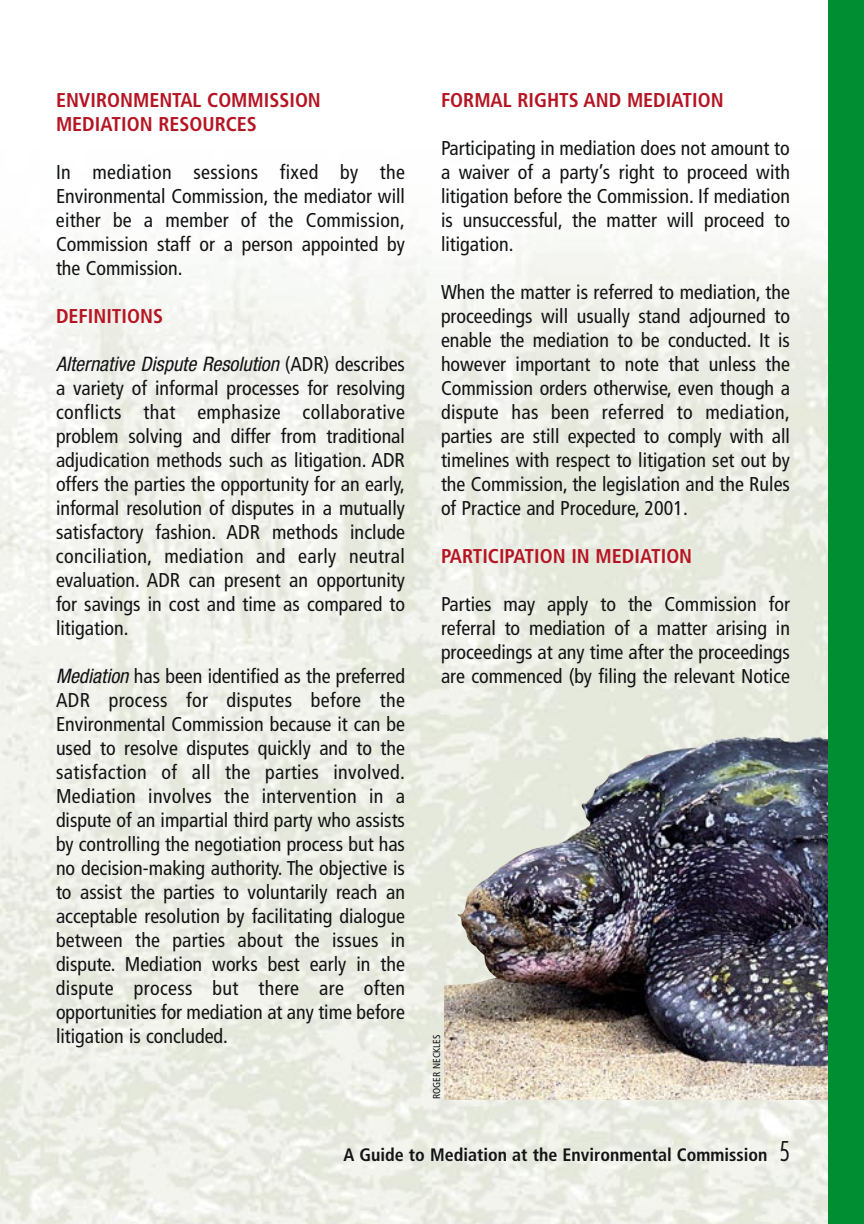
<style>
.page{position:relative;width:864px;height:1224px;background:#fff}
.page>*{position:absolute;margin:0;border:0;box-sizing:border-box;transform-origin:0 0}
.t1{font:condensed 20px/24px "Frutiger";color:#121314;text-align:justify}
.t2{font:700 condensed 20px/24px "Frutiger";color:#b51523}
.t3{font:italic condensed 20px "Helvetica Neue";color:#121314}
.t4{font:700 condensed 18px "Frutiger";color:#121314}
.t5{font:condensed 10px "Frutiger";color:#121314}
.s1{font-family:"Frutiger";font-style:normal}
.s2{font-family:"Helvetica Neue";font-style:italic}
.s3{font-family:"Futura BT";font-weight:300;font-size:28px}
</style>
<div class="page">
<img style="left:0;top:219px;width:828px;height:1005px">
<div style="left:828px;top:0;width:36px;height:1224px;background:#008e33"></div>
<img style="left:445px;top:737px;width:383px;height:248px">
<p class="t2" style="left:56px;top:88px;width:266px">ENVIRONMENTAL COMMISSION<br>MEDIATION RESOURCES</p>
<p class="t1" style="left:56px;top:160px;width:351px">In mediation sessions fixed by the Environmental Commission, the mediator will either be a member of the Commission, Commission staff or a person appointed by the Commission.</p>
<p class="t2" style="left:56px;top:304px;width:109px">DEFINITIONS</p>
<p class="t3" style="left:56px;top:352px;width:351px">Alternative Dispute Resolution <span class="s1">(ADR) describes</span></p>
<p class="t1" style="left:56px;top:376px;width:351px">a variety of informal processes for resolving conflicts that emphasize collaborative problem solving and differ from traditional adjudication methods such as litigation. ADR offers the parties the opportunity for an early, informal resolution of disputes in a mutually satisfactory fashion. ADR methods include conciliation, mediation and early neutral evaluation. ADR can present an opportunity for savings in cost and time as compared to litigation.</p>
<p class="t1" style="left:56px;top:664px;width:351px"><span class="s2">Mediation</span> has been identified as the preferred ADR process for disputes before the Environmental Commission because it can be used to resolve disputes quickly and to the satisfaction of all the parties involved.<br>Mediation involves the intervention in a dispute of an impartial third party who assists by controlling the negotiation process but has no decision-making authority. The objective is to assist the parties to voluntarily reach an acceptable resolution by facilitating dialogue between the parties about the issues in dispute. Mediation works best early in the dispute process but there are often opportunities for mediation at any time before litigation is concluded.</p>
<p class="t2" style="left:441px;top:88px;width:284px">FORMAL RIGHTS AND MEDIATION</p>
<p class="t1" style="left:441px;top:136px;width:351px">Participating in mediation does not amount to a waiver of a party’s right to proceed with litigation before the Commission. If mediation is unsuccessful, the matter will proceed to litigation.</p>
<p class="t1" style="left:441px;top:280px;width:351px">When the matter is referred to mediation, the proceedings will usually stand adjourned to enable the mediation to be conducted. It is however important to note that unless the Commission orders otherwise, even though a dispute has been referred to mediation, parties are still expected to comply with all timelines with respect to litigation set out by the Commission, the legislation and the Rules of Practice and Procedure, 2001.</p>
<p class="t2" style="left:441px;top:544px;width:253px">PARTICIPATION IN MEDIATION</p>
<p class="t1" style="left:441px;top:592px;width:351px">Parties may apply to the Commission for referral to mediation of a matter arising in proceedings at any time after the proceedings are commenced (by filing the relevant Notice</p>
<p class="t5" style="left:431px;top:1099px;width:66px;rotate:-90deg">ROGER NECKLES</p>
<p class="t4" style="left:343px;top:1144px;width:448px">A Guide to Mediation at the Environmental Commission <span class="s3">5</span></p>
</div>
